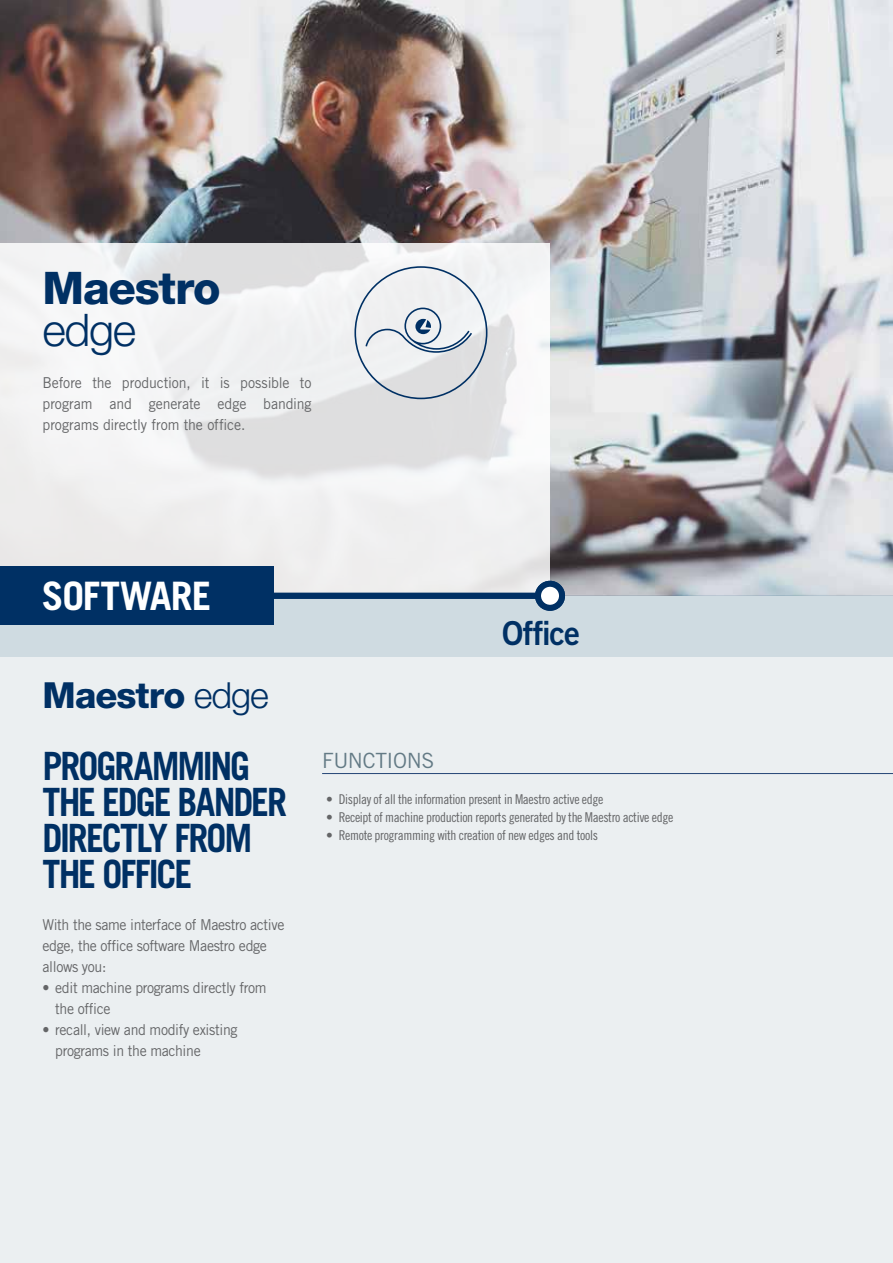
<style>
.page{position:relative;width:893px;height:1263px;background:#fff}
.page>*{position:absolute;margin:0;border:0;box-sizing:border-box;transform-origin:0 0}
.t1{font:800 45px "Helvetica Neue LT Std";letter-spacing:-.025em;color:#003064}
.t2{font:300 45px "Helvetica Neue LT Std";color:#003064}
.t3{font:700 39.15px "Trade Gothic LT Std";letter-spacing:-.02em;color:#fff}
.t4{font:700 39px/36px "Trade Gothic LT Std";letter-spacing:-.06em;color:#003064;scale:.92 1}
.t5{font:800 36px "Helvetica Neue LT Std";letter-spacing:-.025em;color:#003064}
.t6{font:33px "Trade Gothic LT Std Bd 2";color:#003064;scale:.96 1}
.t7{font:21px "Trade Gothic LT Std";letter-spacing:-.02em;color:#637a85}
.t8{font:15px/21px "Trade Gothic LT Std";letter-spacing:-.025em;color:#646567;scale:.94 1}
.t9{font:13.5px "Trade Gothic LT Std Cn 18";letter-spacing:-.025em;color:#646567}
.s1{font-weight:300}
</style>
<div class="page">
<img style="left:0;top:0;width:893px;height:596px">
<div style="left:0;top:596px;width:893px;height:667px;background:#ebeff1"></div>
<svg style="left:0;top:243px;width:550px;height:350px;fill:#f0f0f1"></svg>
<div style="left:0;top:596px;width:893px;height:61px;background:#cfdbe1"></div>
<hr style="left:322px;top:773px;width:571px;height:1px;background:#274a7c">
<div style="left:538px;top:583px;width:25px;height:25px;background:#fff;border-radius:50%"></div>
<div style="left:0;top:593px;width:538px;height:6px;background:#003064"></div>
<div style="left:535px;top:581px;width:30px;height:30px;border:6px solid #003064;border-radius:50%"></div>
<div style="left:0;top:566px;width:274px;height:59px;background:#003064"></div>
<svg style="left:354px;top:266px;width:133px;height:133px"></svg>
<h1 class="t1" style="left:43px;top:261px;width:180px">Maestro</h1>
<h1 class="t2" style="left:43px;top:302px;width:95px">edge</h1>
<p class="t8" style="left:43px;top:372px;width:288px;text-align:justify">Before the production, it is possible to program and generate edge banding programs directly from the office.</p>
<h2 class="t3" style="left:42px;top:572px;width:171px">SOFTWARE</h2>
<h3 class="t5" style="left:43px;top:674px;width:228px">Maestro <span class="s1">edge</span></h3>
<h3 class="t4" style="left:43px;top:748px;width:267px">PROGRAMMING<br>THE EDGE BANDER<br>DIRECTLY FROM<br>THE OFFICE</h3>
<p class="t8" style="left:43px;top:914px;width:259px">With the same interface of Maestro active edge, the office software Maestro edge allows you:</p>
<p class="t8" style="left:55px;top:977px;width:226px;text-indent:-13px">• edit machine programs directly from the office</p>
<p class="t8" style="left:55px;top:1019px;width:195px;text-indent:-13px">• recall, view and modify existing programs in the machine</p>
<h3 class="t7" style="left:322px;top:748px;width:114px">FUNCTIONS</h3>
<h3 class="t6" style="left:502px;top:612px;width:83px">Office</h3>
<p class="t9" style="left:326px;top:792px;width:279px">• Display of all the information present in Maestro active edge</p>
<p class="t9" style="left:326px;top:810px;width:349px">• Receipt of machine production reports generated by the Maestro active edge</p>
<p class="t9" style="left:326px;top:828px;width:273px">• Remote programming with creation of new edges and tools</p>
</div>
